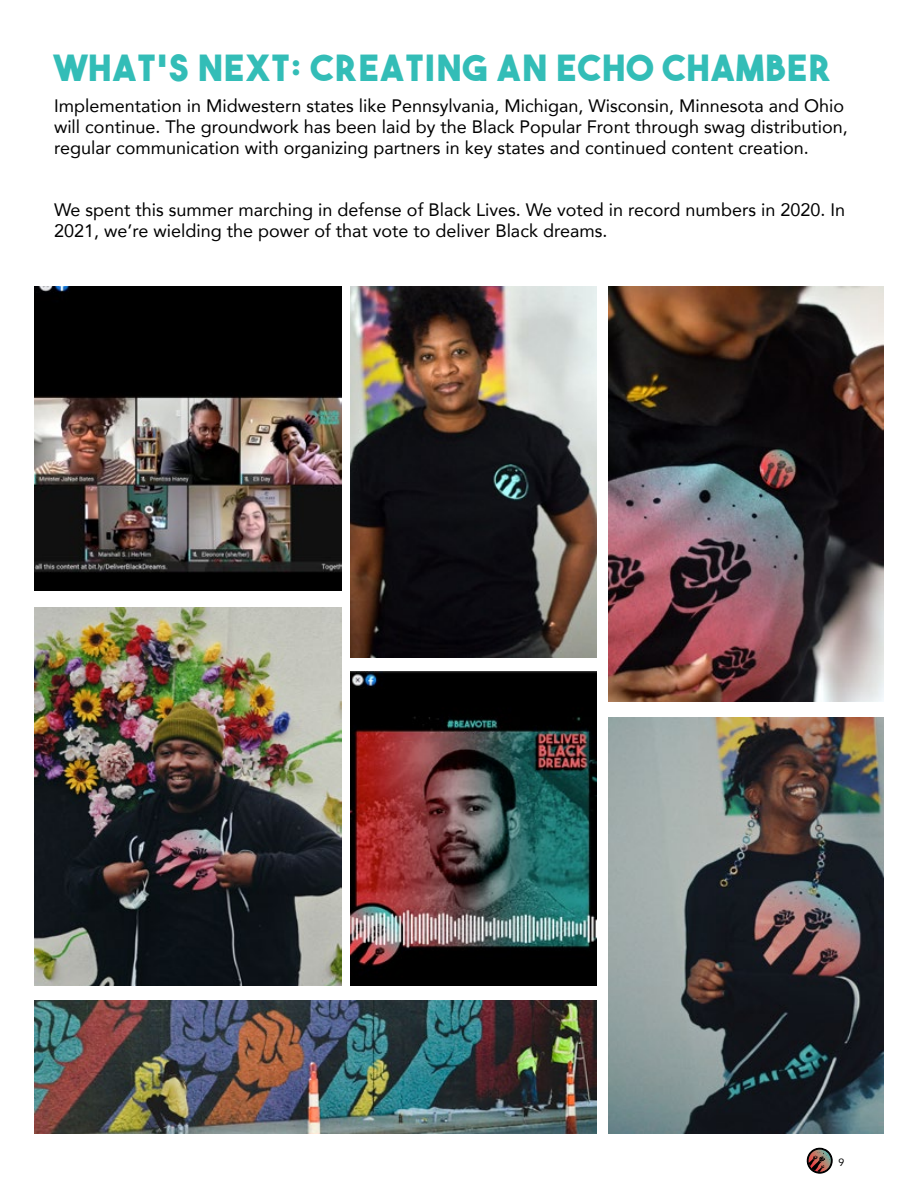
<style>
.page{position:relative;width:918px;height:1188px;background:#fff}
.page>*{position:absolute;margin:0;border:0;box-sizing:border-box;transform-origin:0 0}
.t1{font:36px "The Bold Font";letter-spacing:.05em;color:#33bdb7}
.t2{font:18px/20.7px "Avenir";color:#000}
.t3{font:10.5px "Avenir";color:#000}
</style>
<div class="page">
<svg style="left:807px;top:1148px;width:26px;height:25px"></svg>
<img style="left:351px;top:671px;width:245px;height:315px">
<img style="left:35px;top:607px;width:307px;height:379px">
<img style="left:351px;top:286px;width:245px;height:371px">
<img style="left:35px;top:286px;width:307px;height:305px">
<img style="left:609px;top:286px;width:274px;height:415px">
<img style="left:609px;top:717px;width:274px;height:417px">
<img style="left:35px;top:1001px;width:561px;height:133px">
<h1 class="t1" style="left:54px;top:45px;width:778px">WHAT’s NEXT: CREATING AN ECHO CHAMBER</h1>
<p class="t2" style="left:54px;top:95px;width:795px">Implementation in Midwestern states like Pennsylvania, Michigan, Wisconsin, Minnesota and Ohio will continue. The groundwork has been laid by the Black Popular Front through swag distribution, regular communication with organizing partners in key states and continued content creation.</p>
<p class="t2" style="left:54px;top:199px;width:793px">We spent this summer marching in defense of Black Lives. We voted in record numbers in 2020. In<br>2021, we’re wielding the power of that vote to deliver Black dreams.</p>
<p class="t3" style="left:839px;top:1154px;width:7px">9</p>
</div>
